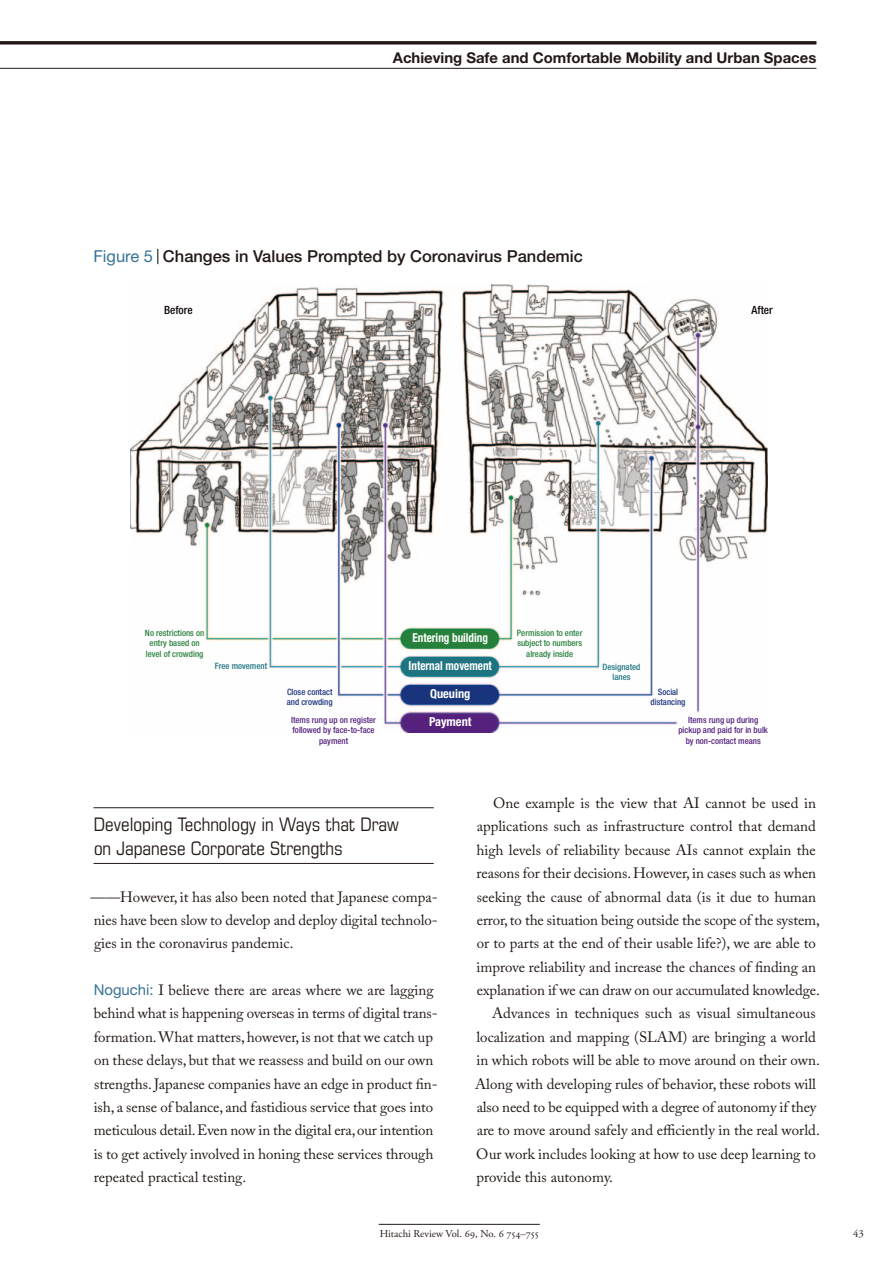
<style>
.page{position:relative;width:893px;height:1263px;background:#fff}
.page>*{position:absolute;margin:0;border:0;box-sizing:border-box;transform-origin:0 0}
.t1{font:condensed 18.6px/23.4px "Eurostile LT Std";color:#231916}
.t2{font:500 16.5px "Helvetica Neue LT Std";color:#231916}
.t3{font:14.85px/23.4px "Adobe Caslon Pro";color:#231916;text-align:justify}
.t4{font:700 14.85px "Helvetica Neue LT Std";color:#231916}
.t5{font:700 condensed 12.3px "Helvetica Neue LT Std";color:#fff;scale:.9 1}
.t6{font:700 condensed 12.3px "Helvetica Neue LT Std";color:#fff}
.t7{font:500 condensed 11.4px "Helvetica Neue LT Std";color:#0d0509}
.t8{font:10.65px "Adobe Garamond Pro";color:#231916}
.t9{font:500 condensed 8.7px/10.5px "Helvetica Neue LT Std";color:#55217d;text-align:center}
.t10{font:500 condensed 8.7px/10.5px "Helvetica Neue LT Std";color:#28813b;text-align:center}
.t11{font:500 condensed 8.7px/10.2px "Helvetica Neue LT Std";color:#1c347e}
.t12{font:500 condensed 8.7px/10.2px "Helvetica Neue LT Std";color:#1f7481;text-align:center}
.s1{font-weight:400;color:#367295}
.s2{font-family:"Helvetica Neue LT Std";color:#367295}
.s3{color:#fff}
</style>
<div class="page">
<svg style="left:0;top:41px;width:816px;height:4px;background:#433b38"></svg>
<hr style="left:0;top:68px;width:816px;height:1px;background:#231916">
<hr style="left:379px;top:1224px;width:161px;height:1px;background:#231916">
<hr style="left:94px;top:807px;width:340px;height:1px;background:#231916">
<hr style="left:94px;top:863px;width:340px;height:1px;background:#231916">
<img style="left:130px;top:285px;width:637px;height:447px">
<svg style="left:158px;top:249px;width:1px;height:15px"></svg>
<p class="t4" style="left:393px;top:52px;width:425px">Achieving Safe and Comfortable Mobility and Urban Spaces</p>
<p class="t2" style="left:94px;top:250px;width:491px"><span class="s1">Figure 5</span> Changes in Values Prompted by Coronavirus Pandemic</p>
<p class="t7" style="left:164px;top:306px;width:30px">Before</p>
<p class="t7" style="left:751px;top:306px;width:23px">After</p>
<p class="t10" style="left:145px;top:628px;width:61px">No restrictions on entry based on level of crowding</p>
<p class="t10" style="left:517px;top:628px;width:67px">Permission to enter subject to numbers already inside</p>
<p class="t5" style="left:412px;top:633px;width:85px">Entering building</p>
<p class="t5" style="left:409px;top:661px;width:94px">Internal movement</p>
<p class="t6" style="left:430px;top:689px;width:42px">Queuing</p>
<p class="t6" style="left:429px;top:717px;width:44px">Payment</p>
<p class="t12" style="left:215px;top:662px;width:54px">Free movement</p>
<p class="t12" style="left:603px;top:662px;width:39px">Designated lanes</p>
<p class="t11" style="left:287px;top:687px;width:47px">Close contact and crowding</p>
<p class="t11" style="left:651px;top:687px;width:36px;text-align:center">Social distancing</p>
<p class="t9" style="left:291px;top:715px;width:86px">Items rung up on register followed by face-to-face payment</p>
<p class="t9" style="left:678px;top:715px;width:91px">Items rung up during pickup and paid for in bulk by non-contact means</p>
<p class="t1" style="left:94px;top:815px;width:306px">Developing Technology in Ways that Draw on Japanese Corporate Strengths</p>
<p class="t3" style="left:90px;top:886px;width:349px">——However, it has also been noted that Japanese compa&shy;nies have been slow to develop and deploy digital technolo&shy;gies in the coronavirus pandemic.</p>
<p class="t3" style="left:94px;top:980px;width:345px;text-align:left"><span class="s2">Noguchi:</span> I believe there are areas where we are lagging behind what is happening overseas in terms of digital trans&shy;formation. What matters, however, is not that we catch up on these delays, but that we reassess and build on our own strengths. Japanese companies have an edge in product fin&shy;ish, a sense of balance, and fastidious service that goes into meticulous detail. Even now in the digital era, our intention is to get actively involved in honing these services through repeated practical testing.</p>
<p class="t3" style="left:493px;top:793px;width:324px">One example is the view that AI cannot be used in</p>
<p class="t3" style="left:477px;top:816px;width:341px">applications such as infrastructure control that demand</p>
<p class="t3" style="left:476px;top:840px;width:341px">high levels of reliability because AIs cannot explain the</p>
<p class="t3" style="left:477px;top:863px;width:341px">reasons for their decisions. However, in cases such as when</p>
<p class="t3" style="left:477px;top:886px;width:341px">seeking the cause of abnormal data (is it due to human</p>
<p class="t3" style="left:477px;top:910px;width:345px">error, to the situation being outside the scope of the system,</p>
<p class="t3" style="left:477px;top:933px;width:341px">or to parts at the end of their usable life?), we are able to</p>
<p class="t3" style="left:476px;top:957px;width:341px">improve reliability and increase the chances of finding an</p>
<p class="t3" style="left:477px;top:980px;width:345px">explanation if we can draw on our accumulated knowledge.</p>
<p class="t3" style="left:492px;top:1003px;width:325px">Advances in techniques such as visual simultaneous</p>
<p class="t3" style="left:476px;top:1027px;width:341px">localization and mapping (SLAM) are bringing a world</p>
<p class="t3" style="left:476px;top:1050px;width:345px">in which robots will be able to move around on their own.</p>
<p class="t3" style="left:475px;top:1074px;width:342px">Along with developing rules of behavior, these robots will</p>
<p class="t3" style="left:477px;top:1097px;width:341px">also need to be equipped with a degree of autonomy if they</p>
<p class="t3" style="left:477px;top:1120px;width:345px">are to move around safely and efficiently in the real world.</p>
<p class="t3" style="left:476px;top:1144px;width:341px">Our work includes looking at how to use deep learning to</p>
<p class="t3" style="left:477px;top:1167px;width:138px">provide this autonomy.</p>
<p class="t8" style="left:380px;top:1228px;width:160px">Hitachi Review Vol. 69, No. 6 754–755</p>
<p class="t8" style="left:853px;top:1228px;width:15px">43<span class="s3">.</span></p>
</div>
